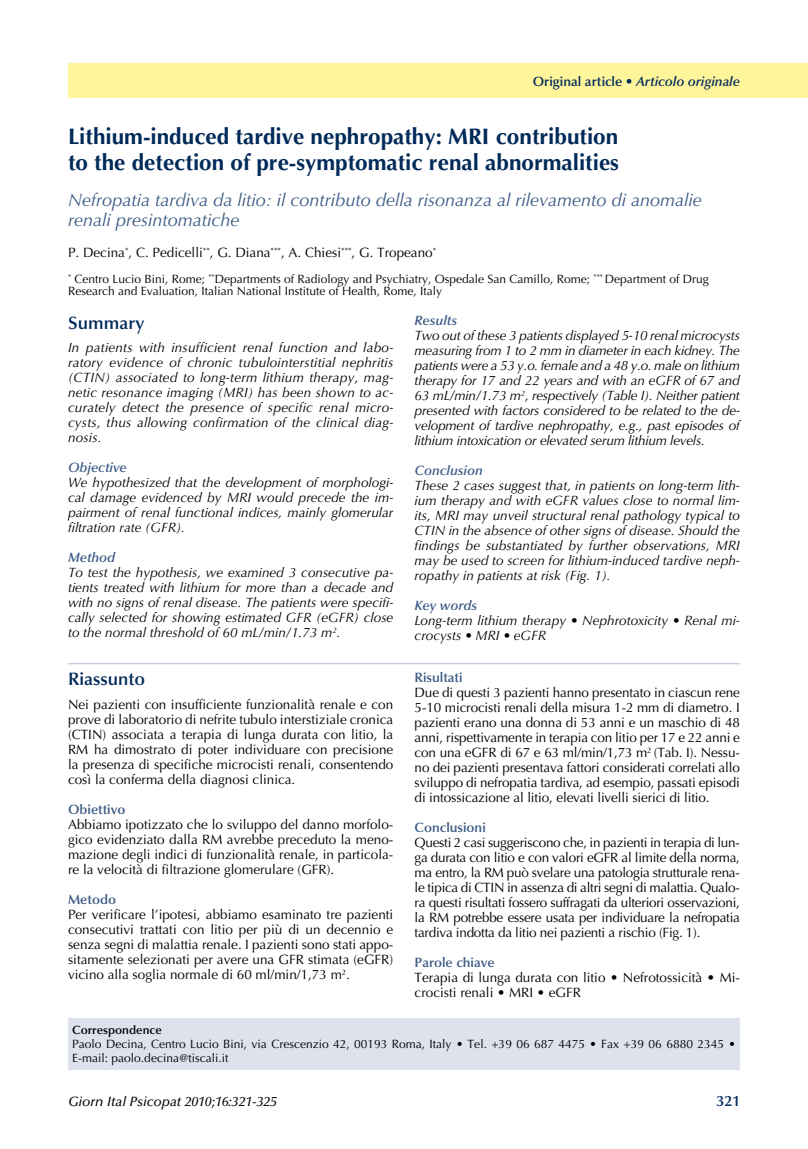
<style>
.page{position:relative;width:808px;height:1149px;background:#fff}
.page>*{position:absolute;margin:0;border:0;box-sizing:border-box;transform-origin:0 0}
.t1{font:700 22.5px/25.5px "Optima LT Std";color:#002a59}
.t2{font:italic 18px/19.5px "Optima LT Std";color:#3c5a85}
.t3{font:600 18px "Optima LT Std";color:#002a59}
.t4{font:600 15px "Optima LT Std";color:#002a59}
.t5{font:13.5px/15px "Optima LT Std";color:#000;text-align:justify}
.t6{font:italic 13.5px/15px "Optima LT Std";color:#000;text-align:justify}
.t7{font:600 13.5px "Optima LT Std";color:#3c5a85}
.t8{font:italic 600 13.5px "Optima LT Std";color:#3c5a85}
.t9{font:italic 600 13.5px "Optima LT Std";color:#002a59}
.t10{font:italic 500 13.5px "Optima LT Std";color:#000}
.t11{font:12px/12.8px "Optima LT Std";color:#000}
.t12{font:600 12px "Optima LT Std";color:#000}
.s1{font-style:normal}
</style>
<div class="page">
<div style="left:68px;top:64px;width:740px;height:34px;background:#fff59a"></div>
<div style="left:68px;top:1017px;width:672px;height:51px;background:#dee2ed"></div>
<hr style="left:68px;top:663px;width:672px;height:1px;background:#b2bad2">
<p class="t9" style="left:533px;top:73px;width:209px"><span class="s1">Original article •</span> Articolo originale</p>
<h1 class="t1" style="left:68px;top:124px;width:552px">Lithium-induced tardive nephropathy: MRI contribution to the detection of pre-symptomatic renal abnormalities</h1>
<h2 class="t2" style="left:68px;top:190px;width:635px">Nefropatia tardiva da litio: il contributo della risonanza al rilevamento di anomalie renali presintomatiche</h2>
<p class="t5" style="left:68px;top:245px;width:370px">P. Decina<sup>*</sup>, C. Pedicelli<sup>**</sup>, G. Diana<sup>***</sup>, A. Chiesi<sup>***</sup>, G. Tropeano<sup>*</sup></p>
<p class="t11" style="left:68px;top:272px;width:642px"><sup>*</sup> Centro Lucio Bini, Rome; <sup>**</sup>Departments of Radiology and Psychiatry, Ospedale San Camillo, Rome; <sup>***</sup> Department of Drug<br>Research and Evaluation, Italian National Institute of Health, Rome, Italy</p>
<h2 class="t3" style="left:68px;top:312px;width:78px">Summary</h2>
<p class="t6" style="left:68px;top:340px;width:327px">In patients with insufficient renal function and labo&shy;ratory evidence of chronic tubulointerstitial nephritis (CTIN) associated to long-term lithium therapy, mag&shy;netic resonance imaging (MRI) has been shown to ac&shy;curately detect the presence of specific renal micro&shy;cysts, thus allowing confirmation of the clinical diag&shy;nosis.</p>
<p class="t8" style="left:68px;top:459px;width:60px">Objective</p>
<p class="t6" style="left:68px;top:475px;width:327px">We hypothesized that the development of morphologi&shy;cal damage evidenced by MRI would precede the im&shy;pairment of renal functional indices, mainly glomerular filtration rate (GFR).</p>
<p class="t8" style="left:68px;top:549px;width:49px">Method</p>
<p class="t6" style="left:68px;top:565px;width:327px">To test the hypothesis, we examined 3 consecutive pa&shy;tients treated with lithium for more than a decade and with no signs of renal disease. The patients were specifi&shy;cally selected for showing estimated GFR (eGFR) close to the normal threshold of 60 mL/min/1.73 m<sup>2</sup>.</p>
<p class="t8" style="left:415px;top:313px;width:44px">Results</p>
<p class="t6" style="left:415px;top:328px;width:327px">Two out of these 3 patients displayed 5-10 renal microcysts measuring from 1 to 2 mm in diameter in each kidney. The patients were a 53 y.o. female and a 48 y.o. male on lithium therapy for 17 and 22 years and with an eGFR of 67 and 63 mL/min/1.73 m<sup>2</sup>, respectively (Table I). Neither patient presented with factors considered to be related to the de&shy;velopment of tardive nephropathy, e.g., past episodes of lithium intoxication or elevated serum lithium levels.</p>
<p class="t8" style="left:415px;top:463px;width:70px">Conclusion</p>
<p class="t6" style="left:415px;top:478px;width:327px">These 2 cases suggest that, in patients on long-term lith&shy;ium therapy and with eGFR values close to normal lim&shy;its, MRI may unveil structural renal pathology typical to CTIN in the absence of other signs of disease. Should the findings be substantiated by further observations, MRI may be used to screen for lithium-induced tardive neph&shy;ropathy in patients at risk (Fig. 1).</p>
<p class="t8" style="left:415px;top:598px;width:64px">Key words</p>
<p class="t6" style="left:415px;top:613px;width:327px">Long-term lithium therapy • Nephrotoxicity • Renal mi&shy;crocysts • MRI • eGFR</p>
<h2 class="t3" style="left:68px;top:668px;width:78px">Riassunto</h2>
<p class="t5" style="left:68px;top:696px;width:327px">Nei pazienti con insufficiente funzionalità renale e con prove di laboratorio di nefrite tubulo interstiziale cronica (CTIN) associata a terapia di lunga durata con litio, la RM ha dimostrato di poter individuare con precisione la presenza di specifiche microcisti renali, consentendo così la conferma della diagnosi clinica.</p>
<p class="t7" style="left:68px;top:801px;width:59px">Obiettivo</p>
<p class="t5" style="left:68px;top:816px;width:327px">Abbiamo ipotizzato che lo sviluppo del danno morfolo&shy;gico evidenziato dalla RM avrebbe preceduto la meno&shy;mazione degli indici di funzionalità renale, in particola&shy;re la velocità di filtrazione glomerulare (GFR).</p>
<p class="t7" style="left:68px;top:891px;width:50px">Metodo</p>
<p class="t5" style="left:68px;top:906px;width:327px">Per verificare l’ipotesi, abbiamo esaminato tre pazienti consecutivi trattati con litio per più di un decennio e senza segni di malattia renale. I pazienti sono stati appo&shy;sitamente selezionati per avere una GFR stimata (eGFR) vicino alla soglia normale di 60 ml/min/1,73 m<sup>2</sup>.</p>
<p class="t7" style="left:415px;top:669px;width:49px">Risultati</p>
<p class="t5" style="left:415px;top:685px;width:327px">Due di questi 3 pazienti hanno presentato in ciascun rene 5-10 microcisti renali della misura 1-2 mm di diametro. I pazienti erano una donna di 53 anni e un maschio di 48 anni, rispettivamente in terapia con litio per 17 e 22 anni e con una eGFR di 67 e 63 ml/min/1,73 m<sup>2</sup> (Tab. I). Nessu&shy;no dei pazienti presentava fattori considerati correlati allo sviluppo di nefropatia tardiva, ad esempio, passati episodi di intossicazione al litio, elevati livelli sierici di litio.</p>
<p class="t7" style="left:415px;top:819px;width:73px">Conclusioni</p>
<p class="t5" style="left:415px;top:835px;width:327px">Questi 2 casi suggeriscono che, in pazienti in terapia di lun&shy;ga durata con litio e con valori eGFR al limite della norma, ma entro, la RM può svelare una patologia strutturale rena&shy;le tipica di CTIN in assenza di altri segni di malattia. Qualo&shy;ra questi risultati fossero suffragati da ulteriori osservazioni, la RM potrebbe essere usata per individuare la nefropatia tardiva indotta da litio nei pazienti a rischio (Fig. 1).</p>
<p class="t7" style="left:415px;top:954px;width:82px">Parole chiave</p>
<p class="t5" style="left:415px;top:970px;width:327px">Terapia di lunga durata con litio • Nefrotossicità • Mi&shy;crocisti renali • MRI • eGFR</p>
<p class="t12" style="left:72px;top:1022px;width:91px">Correspondence</p>
<p class="t11" style="left:72px;top:1036px;width:665px;line-height:14.4px">Paolo Decina, Centro Lucio Bini, via Crescenzio 42, 00193 Roma, Italy • Tel. +39 06 687 4475 • Fax +39 06 6880 2345 •<br>E-mail: paolo.decina@tiscali.it</p>
<p class="t10" style="left:68px;top:1093px;width:210px">Giorn Ital Psicopat 2010;16:321-325</p>
<p class="t4" style="left:716px;top:1091px;width:25px">321</p>
</div>
